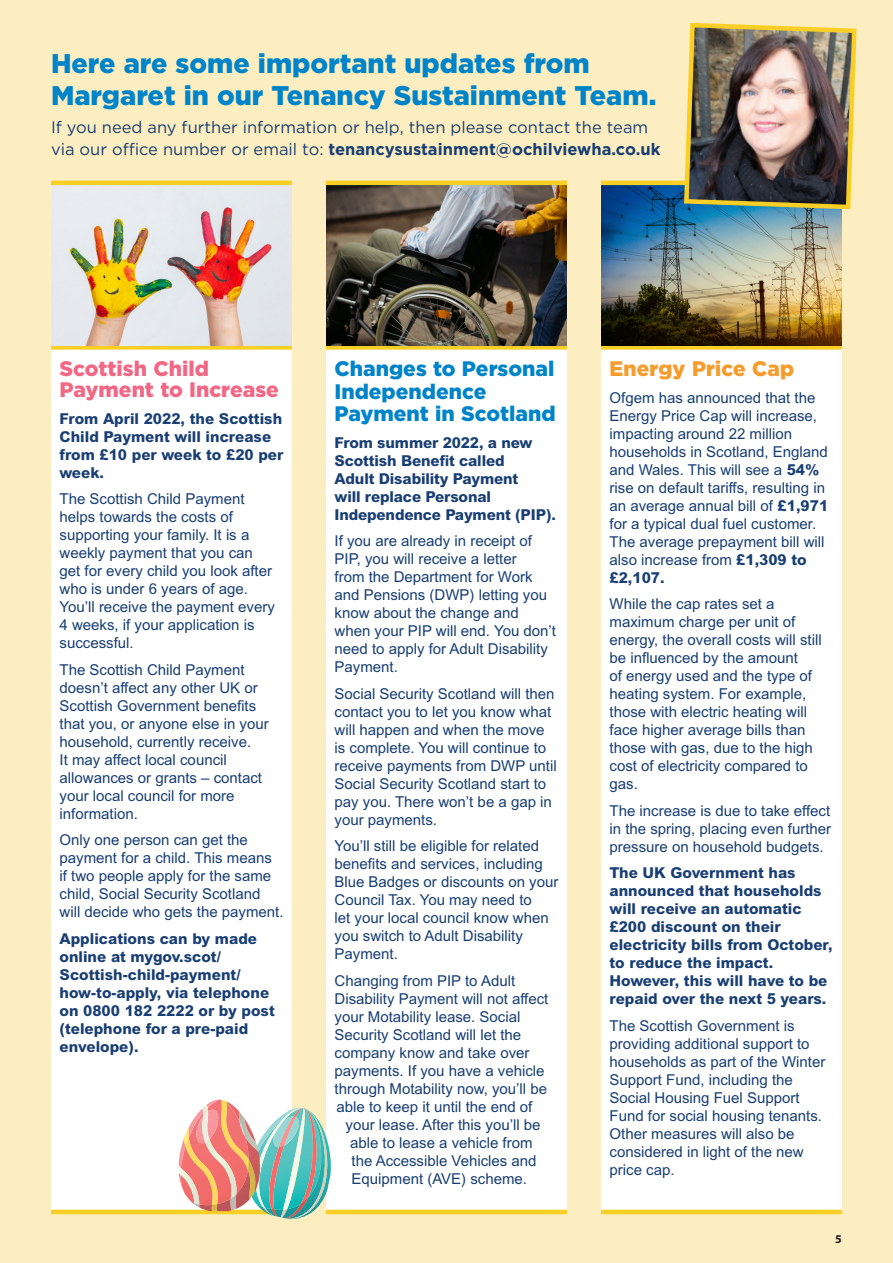
<style>
.page{position:relative;width:893px;height:1263px;background:#fceec1}
.page>*{position:absolute;margin:0;border:0;box-sizing:border-box;transform-origin:0 0}
.t1{font:900 27px/32.4px "Gotham";color:#0084c9}
.t2{font:900 21px/22.5px "Gotham";color:#0084c9}
.t3{font:900 21px/21px "Gotham";color:#f16885}
.t4{font:900 21px "Gotham";color:#f69c2d}
.t5{font:16.5px/21.6px "Gotham";color:#183e73}
.t6{font:15px/18px "Arial MT Std";color:#183e73}
.t7{font:800 15px/18px "Arial MT Std";color:#183e73}
.t8{font:700 12px "Myriad Pro";color:#231f20}
.s1{font-weight:700}
.s2{font-weight:800}
</style>
<div class="page">
<div style="left:326px;top:345px;width:241px;height:867px;background:#fff"></div>
<div style="left:326px;top:345px;width:241px;height:5px;background:#f9cf25"></div>
<hr style="left:326px;top:1210px;width:241px;height:4px;background:#f9cf25">
<img style="left:326px;top:185px;width:241px;height:161px">
<hr style="left:326px;top:181px;width:241px;height:4px;background:#f9cf25">
<div style="left:601px;top:345px;width:241px;height:867px;background:#fff"></div>
<div style="left:601px;top:345px;width:241px;height:5px;background:#f9cf25"></div>
<hr style="left:601px;top:1210px;width:241px;height:4px;background:#f9cf25">
<img style="left:601px;top:185px;width:241px;height:161px">
<hr style="left:601px;top:181px;width:241px;height:4px;background:#f9cf25">
<img style="left:682px;top:22px;width:175px;height:190px">
<div style="left:51px;top:345px;width:241px;height:867px;background:#fff"></div>
<div style="left:51px;top:345px;width:241px;height:5px;background:#f9cf25"></div>
<hr style="left:51px;top:1210px;width:241px;height:4px;background:#f9cf25">
<img style="left:51px;top:185px;width:241px;height:161px">
<hr style="left:51px;top:181px;width:241px;height:4px;background:#f9cf25">
<svg style="left:179px;top:1099px;width:153px;height:120px"></svg>
<p class="t1" style="left:51px;top:47px;width:607px">Here are some important updates from<br>Margaret in our Tenancy Sustainment Team.</p>
<p class="t5" style="left:51px;top:116px;width:611px">If you need any further information or help, then please contact the team via our office number or email to: <span class="s1">tenancysustainment@ochilviewha.co.uk</span></p>
<p class="t3" style="left:60px;top:358px;width:221px">Scottish Child<br>Payment to Increase</p>
<p class="t7" style="left:60px;top:409px;width:225px">From April 2022, the Scottish<br>Child Payment will increase from £10 per week to £20 per week.</p>
<p class="t6" style="left:60px;top:490px;width:217px">The Scottish Child Payment helps towards the costs of supporting your family. It is a weekly payment that you can get for every child you look after who is under 6 years of age.<br>You’ll receive the payment every<br>4 weeks, if your application is successful.</p>
<p class="t6" style="left:60px;top:660px;width:211px">The Scottish Child Payment doesn’t affect any other UK or<br>Scottish Government benefits that you, or anyone else in your household, currently receive.<br>It may affect local council allowances or grants – contact your local council for more information.</p>
<p class="t6" style="left:60px;top:831px;width:225px">Only one person can get the payment for a child. This means<br>if two people apply for the same child, Social Security Scotland will decide who gets the payment.</p>
<p class="t7" style="left:60px;top:929px;width:217px">Applications can by made online at mygov.scot/<br>Scottish-child-payment/ how-to-apply, via telephone on 0800 182 2222 or by post (telephone for a pre-paid envelope).</p>
<p class="t2" style="left:334px;top:357px;width:223px">Changes to Personal<br>Independence<br>Payment in Scotland</p>
<p class="t7" style="left:334px;top:433px;width:223px">From summer 2022, a new<br>Scottish Benefit called<br>Adult Disability Payment<br>will replace Personal<br>Independence Payment (PIP).</p>
<p class="t6" style="left:334px;top:532px;width:223px">If you are already in receipt of<br>PIP, you will receive a letter<br>from the Department for Work and Pensions (DWP) letting you know about the change and when your PIP will end. You don’t need to apply for Adult Disability<br>Payment.</p>
<p class="t6" style="left:334px;top:684px;width:224px">Social Security Scotland will then contact you to let you know what will happen and when the move is complete. You will continue to receive payments from DWP until<br>Social Security Scotland start to pay you. There won’t be a gap in your payments.</p>
<p class="t6" style="left:334px;top:837px;width:225px">You’ll still be eligible for related benefits and services, including<br>Blue Badges or discounts on your<br>Council Tax. You may need to<br>let your local council know when you switch to Adult Disability<br>Payment.</p>
<p class="t6" style="left:334px;top:971px;width:182px">Changing from PIP to Adult</p>
<p class="t6" style="left:334px;top:989px;width:215px">Disability Payment will not affect</p>
<p class="t6" style="left:334px;top:1007px;width:187px">your Motability lease. Social</p>
<p class="t6" style="left:334px;top:1025px;width:188px">Security Scotland will let the</p>
<p class="t6" style="left:334px;top:1043px;width:197px">company know and take over</p>
<p class="t6" style="left:334px;top:1061px;width:212px">payments. If you have a vehicle</p>
<p class="t6" style="left:334px;top:1079px;width:214px">through Motability now, you’ll be</p>
<p class="t6" style="left:336px;top:1097px;width:197px">able to keep it until the end of</p>
<p class="t6" style="left:345px;top:1115px;width:197px">your lease. After this you’ll be</p>
<p class="t6" style="left:350px;top:1133px;width:184px">able to lease a vehicle from</p>
<p class="t6" style="left:351px;top:1151px;width:187px">the Accessible Vehicles and</p>
<p class="t6" style="left:351px;top:1169px;width:177px">Equipment (AVE) scheme.</p>
<p class="t4" style="left:609px;top:354px;width:187px">Energy Price Cap</p>
<p class="t6" style="left:609px;top:388px;width:220px">Ofgem has announced that the<br>Energy Price Cap will increase, impacting around 22 million households in Scotland, England and Wales. This will see a <span class="s2">54% </span>rise on default tariffs, resulting in an average annual bill of <span class="s2">£1,971 </span>for a typical dual fuel customer.<br>The average prepayment bill will also increase from <span class="s2">£1,309 to £2,107.</span></p>
<p class="t6" style="left:609px;top:595px;width:214px">While the cap rates set a maximum charge per unit of energy, the overall costs will still be influenced by the amount<br>of energy used and the type of heating system. For example, those with electric heating will face higher average bills than those with gas, due to the high cost of electricity compared to gas.</p>
<p class="t6" style="left:609px;top:801px;width:223px;text-align:justify">The increase is due to take effect in the spring, placing even further pressure on household budgets.</p>
<p class="t7" style="left:609px;top:864px;width:225px">The UK Government has announced that households will receive an automatic £200 discount on their electricity bills from October, to reduce the impact.<br>However, this will have to be repaid over the next 5 years.</p>
<p class="t6" style="left:609px;top:1016px;width:217px">The Scottish Government is providing additional support to households as part of the Winter<br>Support Fund, including the<br>Social Housing Fuel Support<br>Fund for social housing tenants.<br>Other measures will also be considered in light of the new price cap.</p>
<p class="t8" style="left:835px;top:1231px;width:8px">5</p>
</div>
